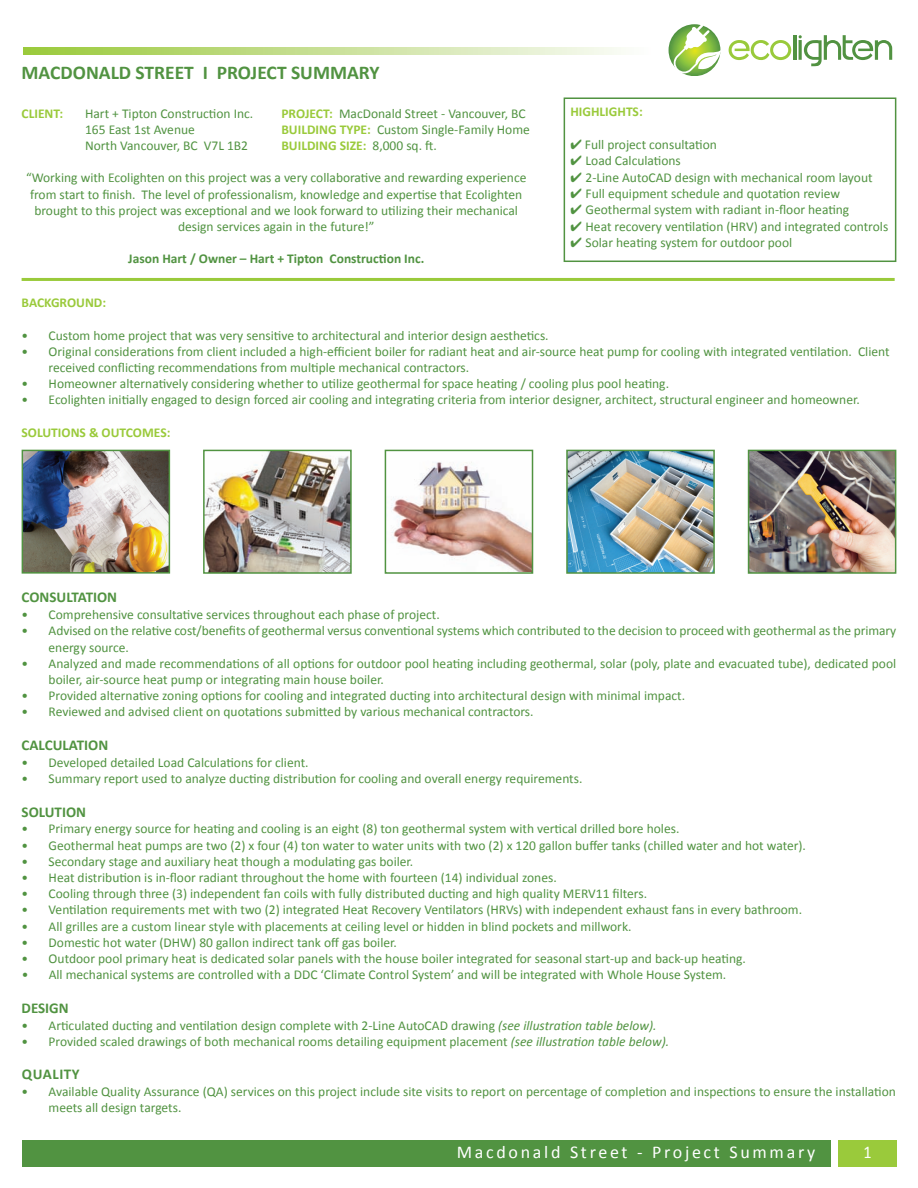
<style>
.page{position:relative;width:918px;height:1188px;background:#fff}
.page>*{position:absolute;margin:0;border:0;box-sizing:border-box;transform-origin:0 0}
.t1{font:700 19.5px "Calibri";color:#519341}
.t2{font:18px "Calibri";letter-spacing:.15em;color:#fff}
.t3{font:18px "Calibri";letter-spacing:.15em;color:#fff;scale:.9 1}
.t4{font:700 15px "Calibri";color:#519341}
.t5{font:700 15px "Calibri";letter-spacing:.04em;color:#519341}
.t6{font:13.5px/16.2px "Calibri";color:#519341}
.t7{font:700 13.5px "Calibri";color:#9aca3b}
.t8{font:700 13.5px "Calibri";color:#519341}
.s1{font-weight:700;color:#9aca3b}
.s2{font-weight:400;color:#519341}
.s3{font-style:italic}
</style>
<div class="page">
<svg style="left:729px;top:40px;width:62px;height:20px"></svg>
<hr style="left:793px;top:35px;width:3px;height:25px;background:#519241">
<svg style="left:799px;top:35px;width:93px;height:31px"></svg>
<svg style="left:669px;top:24px;width:51px;height:52px"></svg>
<svg style="left:674px;top:24px;width:47px;height:49px"></svg>
<img style="left:23px;top:47px;width:601px;height:7px">
<div style="left:22px;top:1140px;width:809px;height:26px;background:#519341"></div>
<div style="left:838px;top:1140px;width:58px;height:26px;background:#9aca3b"></div>
<hr style="left:22px;top:278px;width:873px;height:3px;background:#9aca3b">
<img style="left:25px;top:453px;width:142px;height:118px">
<div style="left:22px;top:450px;width:148px;height:124px;border:2px solid #519341"></div>
<img style="left:206px;top:453px;width:143px;height:118px">
<div style="left:203px;top:450px;width:149px;height:124px;border:2px solid #519341"></div>
<img style="left:391px;top:462px;width:139px;height:109px">
<div style="left:385px;top:450px;width:148px;height:124px;border:2px solid #519341"></div>
<img style="left:569px;top:453px;width:143px;height:118px">
<div style="left:566px;top:450px;width:149px;height:124px;border:2px solid #519341"></div>
<img style="left:751px;top:453px;width:142px;height:118px">
<div style="left:748px;top:450px;width:148px;height:124px;border:2px solid #519341"></div>
<div style="left:564px;top:97px;width:332px;height:165px;border:2px solid #519341"></div>
<h1 class="t1" style="left:22px;top:60px;width:360px">MACDONALD STREET Ӏ PROJECT SUMMARY</h1>
<p class="t7" style="left:22px;top:105px;width:43px">CLIENT:</p>
<p class="t6" style="left:85px;top:105px;width:170px">Hart + Tipton Construction Inc.</p>
<p class="t6" style="left:281px;top:105px;width:246px"><span class="s1">PROJECT:</span> MacDonald Street - Vancouver, BC</p>
<p class="t6" style="left:85px;top:121px;width:111px">165 East 1st Avenue</p>
<p class="t6" style="left:281px;top:121px;width:250px"><span class="s1">BUILDING TYPE:</span> Custom Single-Family Home</p>
<p class="t6" style="left:85px;top:137px;width:165px">North Vancouver, BC V7L 1B2</p>
<p class="t7" style="left:281px;top:137px;width:157px">BUILDING SIZE: <span class="s2">8,000 sq. ft.</span></p>
<p class="t6" style="left:26px;top:170px;width:502px;text-align:center">“Working with Ecolighten on this project was a very collaborative and rewarding experience from start to finish. The level of professionalism, knowledge and expertise that Ecolighten brought to this project was exceptional and we look forward to utilizing their mechanical design services again in the future!”</p>
<p class="t8" style="left:128px;top:251px;width:298px">Jason Hart / Owner – Hart + Tipton Construction Inc.</p>
<p class="t7" style="left:570px;top:103px;width:74px">HIGHLIGHTS:</p>
<p class="t6" style="left:570px;top:136px;width:148px">✔ Full project consultation</p>
<p class="t6" style="left:570px;top:152px;width:112px">✔ Load Calculations</p>
<p class="t6" style="left:570px;top:169px;width:304px">✔ 2-Line AutoCAD design with mechanical room layout</p>
<p class="t6" style="left:570px;top:185px;width:271px">✔ Full equipment schedule and quotation review</p>
<p class="t6" style="left:570px;top:201px;width:280px">✔ Geothermal system with radiant in-floor heating</p>
<p class="t6" style="left:570px;top:218px;width:319px">✔ Heat recovery ventilation (HRV) and integrated controls</p>
<p class="t6" style="left:570px;top:234px;width:223px">✔ Solar heating system for outdoor pool</p>
<p class="t7" style="left:22px;top:294px;width:86px">BACKGROUND:</p>
<p class="t6" style="left:22px;top:327px;width:529px">• Custom home project that was very sensitive to architectural and interior design aesthetics.</p>
<p class="t6" style="left:49px;top:343px;width:843px;text-indent:-27px">• Original considerations from client included a high-efficient boiler for radiant heat and air-source heat pump for cooling with integrated ventilation. Client received conflicting recommendations from multiple mechanical contractors.</p>
<p class="t6" style="left:22px;top:376px;width:649px">• Homeowner alternatively considering whether to utilize geothermal for space heating / cooling plus pool heating.</p>
<p class="t6" style="left:22px;top:392px;width:840px">• Ecolighten initially engaged to design forced air cooling and integrating criteria from interior designer, architect, structural engineer and homeowner.</p>
<p class="t7" style="left:22px;top:424px;width:150px">SOLUTIONS &amp; OUTCOMES:</p>
<p class="t4" style="left:22px;top:588px;width:97px">CONSULTATION</p>
<p class="t6" style="left:22px;top:607px;width:420px">• Comprehensive consultative services throughout each phase of project.</p>
<p class="t6" style="left:49px;top:623px;width:849px;text-indent:-27px">• Advised on the relative cost/benefits of geothermal versus conventional systems which contributed to the decision to proceed with geothermal as the primary energy source.</p>
<p class="t6" style="left:49px;top:655px;width:849px;text-indent:-27px">• Analyzed and made recommendations of all options for outdoor pool heating including geothermal, solar (poly, plate and evacuated tube), dedicated pool boiler, air-source heat pump or integrating main house boiler.</p>
<p class="t6" style="left:22px;top:688px;width:665px">• Provided alternative zoning options for cooling and integrated ducting into architectural design with minimal impact.</p>
<p class="t6" style="left:22px;top:704px;width:514px">• Reviewed and advised client on quotations submitted by various mechanical contractors.</p>
<p class="t4" style="left:22px;top:736px;width:88px">CALCULATION</p>
<p class="t6" style="left:22px;top:754px;width:289px">• Developed detailed Load Calculations for client.</p>
<p class="t6" style="left:22px;top:770px;width:562px">• Summary report used to analyze ducting distribution for cooling and overall energy requirements.</p>
<p class="t4" style="left:22px;top:802px;width:66px">SOLUTION</p>
<p class="t6" style="left:22px;top:821px;width:659px">• Primary energy source for heating and cooling is an eight (8) ton geothermal system with vertical drilled bore holes.</p>
<p class="t6" style="left:22px;top:837px;width:786px">• Geothermal heat pumps are two (2) x four (4) ton water to water units with two (2) x 120 gallon buffer tanks (chilled water and hot water).</p>
<p class="t6" style="left:22px;top:853px;width:393px">• Secondary stage and auxiliary heat though a modulating gas boiler.</p>
<p class="t6" style="left:22px;top:869px;width:537px">• Heat distribution is in-floor radiant throughout the home with fourteen (14) individual zones.</p>
<p class="t6" style="left:22px;top:886px;width:627px">• Cooling through three (3) independent fan coils with fully distributed ducting and high quality MERV11 filters.</p>
<p class="t6" style="left:22px;top:902px;width:782px">• Ventilation requirements met with two (2) integrated Heat Recovery Ventilators (HRVs) with independent exhaust fans in every bathroom.</p>
<p class="t6" style="left:22px;top:918px;width:611px">• All grilles are a custom linear style with placements at ceiling level or hidden in blind pockets and millwork.</p>
<p class="t6" style="left:22px;top:934px;width:377px">• Domestic hot water (DHW) 80 gallon indirect tank off gas boiler.</p>
<p class="t6" style="left:22px;top:950px;width:726px">• Outdoor pool primary heat is dedicated solar panels with the house boiler integrated for seasonal start-up and back-up heating.</p>
<p class="t6" style="left:22px;top:967px;width:706px">• All mechanical systems are controlled with a DDC ‘Climate Control System’ and will be integrated with Whole House System.</p>
<p class="t4" style="left:22px;top:998px;width:49px">DESIGN</p>
<p class="t6" style="left:22px;top:1017px;width:636px">• Articulated ducting and ventilation design complete with 2-Line AutoCAD drawing <span class="s3">(see illustration table below).</span></p>
<p class="t6" style="left:22px;top:1033px;width:649px">• Provided scaled drawings of both mechanical rooms detailing equipment placement <span class="s3">(see illustration table below).</span></p>
<p class="t5" style="left:22px;top:1065px;width:59px">qUALITY</p>
<p class="t6" style="left:49px;top:1084px;width:849px;text-indent:-27px">• Available Quality Assurance (QA) services on this project include site visits to report on percentage of completion and inspections to ensure the installation meets all design targets.</p>
<h2 class="t2" style="left:457px;top:1141px;width:360px">Macdonald Street - Project Summary</h2>
<h2 class="t3" style="left:864px;top:1141px;width:11px">1</h2>
</div>
